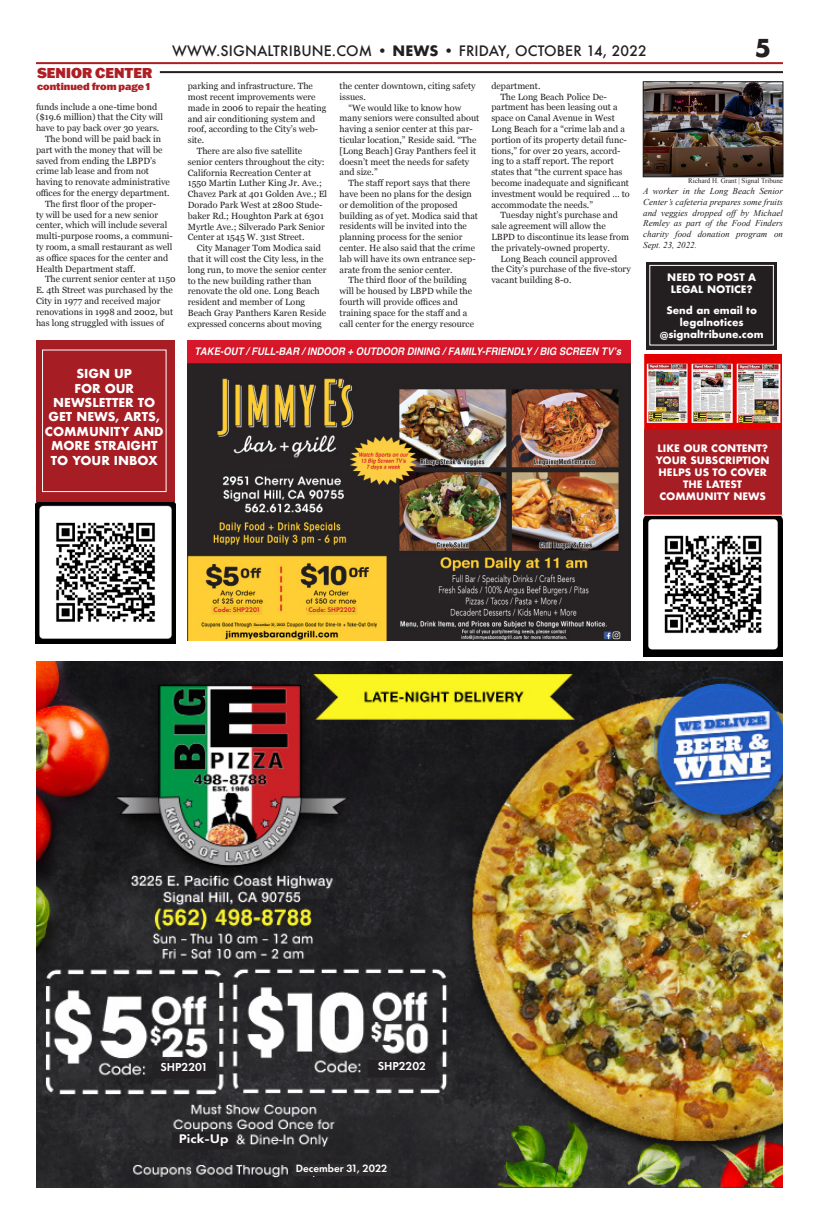
<style>
.page{position:relative;width:819px;height:1224px;background:#fff}
.page>*{position:absolute;margin:0;border:0;box-sizing:border-box;transform-origin:0 0}
.t1{font:700 24px "Futura";color:#231f20}
.t2{font:500 14px "Futura";letter-spacing:.01em;color:#231f20}
.t3{font:900 14px "Franklin Gothic ATF";color:#ad1f24}
.t4{font:600 13px "Futura PT";color:#fff;scale:1.15 1}
.t5{font:700 12px/14.4px "Futura";color:#fff;text-align:center}
.t6{font:600 12px "Futura PT";color:#fff}
.t7{font:600 11px "Futura PT";color:#fff}
.t8{font:700 10px/12px "Futura";color:#fff;text-align:center}
.t9{font:900 10px "Franklin Gothic ATF";color:#ad1f24}
.t10{font:9px/10.8px "Georgia";color:#231f20}
.t11{font:italic 9px/10.8px "Times New Roman";color:#231f20;text-align:justify}
.t12{font:7px "Times New Roman";color:#231f20}
.t13{font:600 7px "Futura PT";color:#d9202f}
.t14{font:600 3.8px "Futura PT";color:#000}
.s1{font-weight:700}
</style>
<div class="page">
<hr style="left:36px;top:62px;width:747px;height:2px;background:#ad1f24">
<img style="left:36px;top:662px;width:747px;height:526px">
<div style="left:368px;top:1060px;width:68px;height:17px;background:#242125"></div>
<div style="left:368px;top:1060px;width:68px;height:18px;border:1px solid #242125"></div>
<div style="left:153px;top:1062px;width:63px;height:16px;background:#242125"></div>
<div style="left:152px;top:1061px;width:64px;height:18px;border:1px solid #242125"></div>
<div style="left:173px;top:1133px;width:62px;height:16px;background:#242125"></div>
<div style="left:172px;top:1132px;width:63px;height:18px;border:1px solid #242125"></div>
<div style="left:293px;top:1164px;width:97px;height:12px;background:#2e2b2c"></div>
<div style="left:36px;top:340px;width:139px;height:162px;background:#a61d24"></div>
<div style="left:42px;top:350px;width:125px;height:142px;border:1px solid #fff"></div>
<img style="left:36px;top:503px;width:140px;height:140px">
<img style="left:188px;top:341px;width:443px;height:300px">
<div style="left:212px;top:606px;width:50px;height:8px;background:#f2c430"></div>
<div style="left:212px;top:605px;width:50px;height:10px;border:1px solid #f2c430"></div>
<div style="left:307px;top:606px;width:50px;height:8px;background:#f2c430"></div>
<div style="left:307px;top:606px;width:51px;height:9px;border:1px solid #f2c430"></div>
<div style="left:253px;top:623px;width:33px;height:5px;background:#f2c430"></div>
<div style="left:252px;top:622px;width:35px;height:6px;border:1px solid #f2c430"></div>
<hr style="left:160px;top:71px;width:623px;height:2px;background:#231f20">
<img style="left:645px;top:83px;width:137px;height:92px">
<div style="left:643px;top:81px;width:141px;height:96px;border:1px solid #231f20"></div>
<img style="left:643px;top:355px;width:140px;height:302px">
<div style="left:643px;top:353px;width:140px;height:163px;border:1px solid #fff"></div>
<div style="left:647px;top:262px;width:130px;height:87px;background:#231f20"></div>
<div style="left:649px;top:265px;width:125px;height:81px;border:1px solid #fff"></div>
<div style="left:644px;top:429px;width:138px;height:85px;background:#a61d24"></div>
<p class="t2" style="left:172px;top:41px;width:476px">WWW.SIGNALTRIBUNE.COM <span class="s1">• NEWS •</span> FRIDAY, OCTOBER 14, 2022</p>
<p class="t1" style="left:755px;top:30px;width:18px">5</p>
<p class="t3" style="left:37px;top:63px;width:117px">SENIOR CENTER</p>
<p class="t9" style="left:37px;top:80px;width:115px">continued from page 1</p>
<p class="t10" style="left:36px;top:101px;width:129px">funds include a one-time bond ($19.6 million) that the City will have to pay back over 30 years.</p>
<p class="t10" style="left:36px;top:133px;width:135px;text-indent:9px">The bond will be paid back in part with the money that will be saved from ending the LBPD’s crime lab lease and from not having to renovate administrative offices for the energy department.</p>
<p class="t10" style="left:36px;top:198px;width:138px;text-indent:9px">The first floor of the proper-<br>ty will be used for a new senior center, which will include several multi-purpose rooms, a communi&shy;ty room, a small restaurant as well as office spaces for the center and<br>Health Department staff.</p>
<p class="t10" style="left:36px;top:274px;width:141px;text-indent:9px">The current senior center at 1150<br>E. 4th Street was purchased by the<br>City in 1977 and received major renovations in 1998 and 2002, but has long struggled with issues of</p>
<p class="t10" style="left:188px;top:80px;width:140px">parking and infrastructure. The most recent improvements were made in 2006 to repair the heating and air conditioning system and roof, according to the City’s web&shy;site.</p>
<p class="t10" style="left:188px;top:145px;width:141px;text-indent:9px">There are also five satellite senior centers throughout the city:<br>California Recreation Center at<br>1550 Martin Luther King Jr. Ave.;<br>Chavez Park at 401 Golden Ave.; El<br>Dorado Park West at 2800 Stude&shy;baker Rd.; Houghton Park at 6301<br>Myrtle Ave.; Silverado Park Senior<br>Center at 1545 W. 31st Street.</p>
<p class="t10" style="left:188px;top:242px;width:140px;text-indent:9px">City Manager Tom Modica said that it will cost the City less, in the long run, to move the senior center to the new building rather than renovate the old one. Long Beach resident and member of Long<br>Beach Gray Panthers Karen Reside expressed concerns about moving</p>
<p class="t5" style="left:77px;top:366px;width:57px">SIGN UP</p>
<p class="t5" style="left:74px;top:381px;width:61px">FOR OUR</p>
<p class="t5" style="left:49px;top:395px;width:113px">NEWSLETTER TO<br>GET NEWS, ARTS,</p>
<p class="t5" style="left:45px;top:424px;width:120px">COMMUNITY AND<br>MORE STRAIGHT<br>TO YOUR INBOX</p>
<p class="t10" style="left:340px;top:80px;width:138px">the center downtown, citing safety issues.</p>
<p class="t10" style="left:340px;top:102px;width:141px;text-indent:9px">“We would like to know how many seniors were consulted about having a senior center at this par&shy;ticular location,” Reside said. “The [Long Beach] Gray Panthers feel it doesn’t meet the needs for safety and size.”</p>
<p class="t10" style="left:340px;top:177px;width:140px;text-indent:9px">The staff report says that there have been no plans for the design or demolition of the proposed building as of yet. Modica said that residents will be invited into the planning process for the senior center. He also said that the crime lab will have its own entrance sep&shy;arate from the senior center.</p>
<p class="t10" style="left:340px;top:275px;width:136px;text-indent:9px">The third floor of the building will be housed by LBPD while the fourth will provide offices and training space for the staff and a call center for the energy resource</p>
<p class="t10" style="left:491px;top:80px;width:51px">department.</p>
<p class="t10" style="left:491px;top:91px;width:140px;text-indent:9px">The Long Beach Police De&shy;partment has been leasing out a space on Canal Avenue in West<br>Long Beach for a “crime lab and a portion of its property detail func&shy;tions,” for over 20 years, accord&shy;ing to a staff report. The report states that “the current space has become inadequate and significant investment would be required … to accommodate the needs.”</p>
<p class="t10" style="left:491px;top:209px;width:139px;text-indent:9px">Tuesday night’s purchase and sale agreement will allow the<br>LBPD to discontinue its lease from the privately-owned property.</p>
<p class="t10" style="left:491px;top:253px;width:141px;text-indent:9px">Long Beach council approved the City’s purchase of the five-story vacant building 8-0.</p>
<p class="t12" style="left:688px;top:176px;width:96px">Richard H. Grant | Signal Tribune</p>
<p class="t11" style="left:643px;top:185px;width:141px">A worker in the Long Beach Senior Center’s cafeteria prepares some fruits and veggies dropped off by Michael Remley as part of the Food Finders charity food donation program on Sept. 23, 2022.</p>
<p class="t8" style="left:667px;top:271px;width:90px">NEED TO POST A<br>LEGAL NOTICE?</p>
<p class="t8" style="left:666px;top:304px;width:92px">Send an email to</p>
<p class="t8" style="left:680px;top:316px;width:65px">legalnotices</p>
<p class="t8" style="left:660px;top:328px;width:106px">@signaltribune.com</p>
<p class="t8" style="left:658px;top:442px;width:112px">LIKE OUR CONTENT?</p>
<p class="t8" style="left:656px;top:454px;width:115px">YOUR SUBSCRIPTION<br>HELPS US TO COVER<br>THE LATEST</p>
<p class="t8" style="left:660px;top:490px;width:108px">COMMUNITY NEWS</p>
<p class="t13" style="left:213px;top:605px;width:48px">Code: SHP2201</p>
<p class="t13" style="left:308px;top:605px;width:49px">Code: SHP2202</p>
<p class="t14" style="left:254px;top:622px;width:33px">December 31, 2022</p>
<p class="t6" style="left:160px;top:1060px;width:49px">SHP2201</p>
<p class="t6" style="left:378px;top:1059px;width:50px">SHP2202</p>
<p class="t4" style="left:179px;top:1131px;width:45px">Pick-Up</p>
<p class="t7" style="left:296px;top:1162px;width:93px">December 31, 2022</p>
</div>
